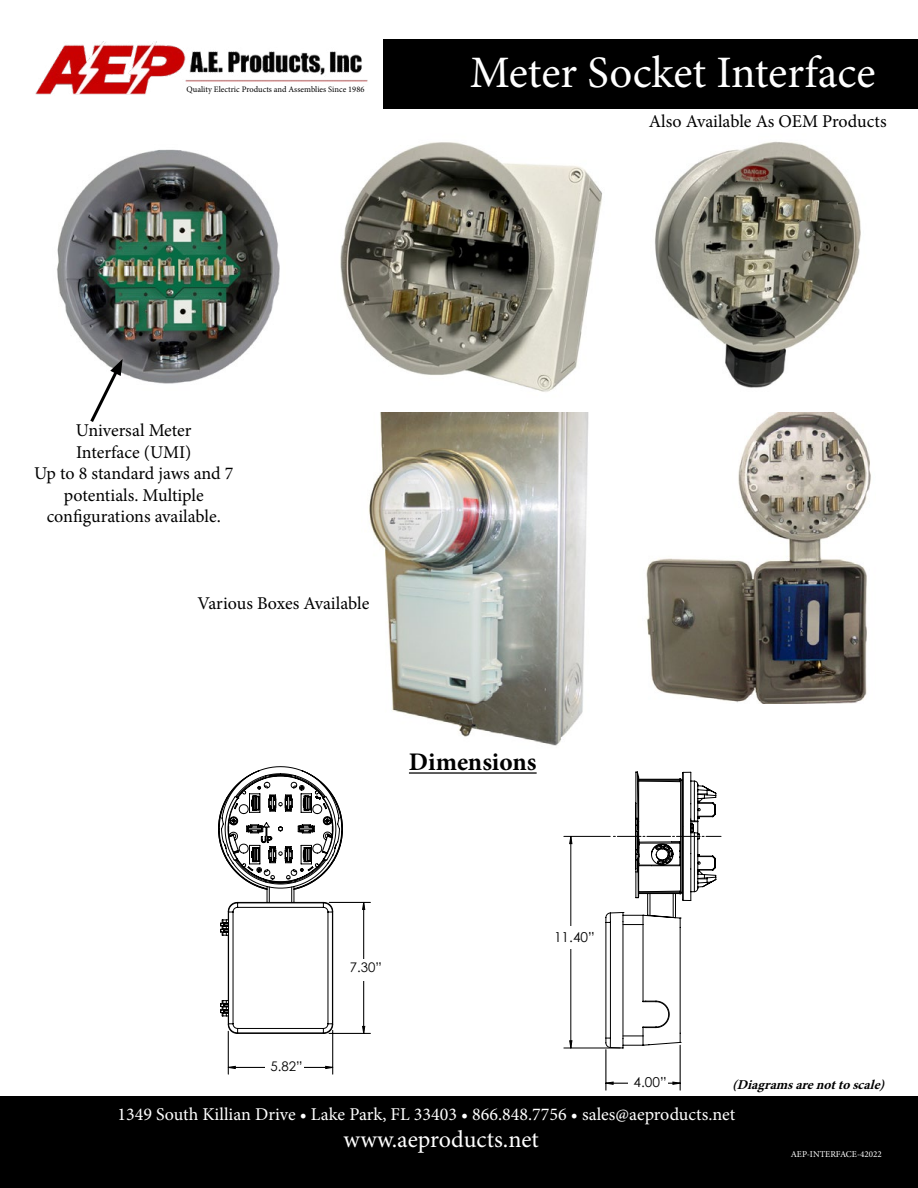
<style>
.page{position:relative;width:918px;height:1188px;background:#fff}
.page>*{position:absolute;margin:0;border:0;box-sizing:border-box;transform-origin:0 0}
.t1{font:45px "Minion Pro";color:#fff}
.t2{font:700 25.35px "Minion Pro";color:#000}
.t3{font:24px "Minion Pro";color:#fff}
.t4{font:18px/21.6px "Minion Pro";letter-spacing:-.005em;color:#000;text-align:center}
.t5{font:18px "Minion Pro";color:#fff}
.t6{font:13.65px "Century Gothic";color:#000}
.t7{font:italic 700 13.5px "Minion Pro";color:#000}
.t8{font:13.2px "Century Gothic";color:#000}
.t9{font:9px "Minion Pro";color:#fff}
.t10{font:8.4px "Minion Pro";color:#000}
</style>
<div class="page">
<div style="left:0;top:1096px;width:918px;height:92px;background:#000"></div>
<img style="left:35px;top:42px;width:333px;height:53px">
<div style="left:384px;top:39px;width:534px;height:70px;background:#000"></div>
<div style="left:184px;top:86px;width:183px;height:10px;background:#fff"></div>
<hr style="left:409px;top:772px;width:128px;height:2px;background:#000">
<hr style="left:228px;top:1031px;width:1px;height:43px;background:#000">
<hr style="left:332px;top:1030px;width:1px;height:44px;background:#000">
<hr style="left:465px;top:1035px;width:1px;height:39px;background:#000">
<svg style="left:218px;top:766px;width:153px;height:303px"></svg>
<div style="left:348px;top:959px;width:38px;height:21px;background:#fff"></div>
<div style="left:265px;top:1056px;width:38px;height:21px;background:#fff"></div>
<hr style="left:521px;top:1045px;width:1px;height:45px;background:#000">
<hr style="left:605px;top:1050px;width:1px;height:40px;background:#000">
<hr style="left:680px;top:1045px;width:1px;height:45px;background:#000">
<svg style="left:521px;top:771px;width:200px;height:314px"></svg>
<hr style="left:521px;top:971px;width:3px;height:22px;background:#fff">
<div style="left:551px;top:926px;width:40px;height:22px;background:#fff"></div>
<div style="left:628px;top:1071px;width:39px;height:22px;background:#fff"></div>
<img style="left:57px;top:149px;width:223px;height:235px">
<img style="left:646px;top:412px;width:225px;height:292px">
<img style="left:369px;top:412px;width:220px;height:334px">
<img style="left:340px;top:142px;width:262px;height:250px">
<img style="left:655px;top:141px;width:206px;height:247px">
<svg style="left:88px;top:359px;width:35px;height:63px"></svg>
<p class="t10" style="left:186px;top:84px;width:179px">Quality Electric Products and Assemblies Since 1986</p>
<h1 class="t1" style="left:470px;top:42px;width:407px">Meter Socket Interface</h1>
<p class="t4" style="left:649px;top:110px;width:239px">Also Available As OEM Products</p>
<p class="t4" style="left:34px;top:420px;width:201px">Universal Meter<br>Interface (UMI)<br>Up to 8 standard jaws and 7 potentials. Multiple configurations available.</p>
<p class="t4" style="left:198px;top:592px;width:173px">Various Boxes Available</p>
<h2 class="t2" style="left:409px;top:745px;width:129px">Dimensions</h2>
<p class="t8" style="left:271px;top:1057px;width:34px">5.82”</p>
<p class="t8" style="left:350px;top:958px;width:34px">7.30”</p>
<p class="t6" style="left:554px;top:927px;width:42px">11.40”</p>
<p class="t6" style="left:634px;top:1072px;width:35px">4.00”</p>
<p class="t7" style="left:732px;top:1076px;width:159px">(Diagramsarenottoscale)</p>
<p class="t5" style="left:117px;top:1102px;width:619px">1349 South Killian Drive • Lake Park, FL 33403 • 866.848.7756 • sales@aeproducts.net</p>
<h3 class="t3" style="left:344px;top:1124px;width:197px">www.aeproducts.net</h3>
<p class="t9" style="left:791px;top:1148px;width:93px">AEP-INTERFACE-42022</p>
</div>
